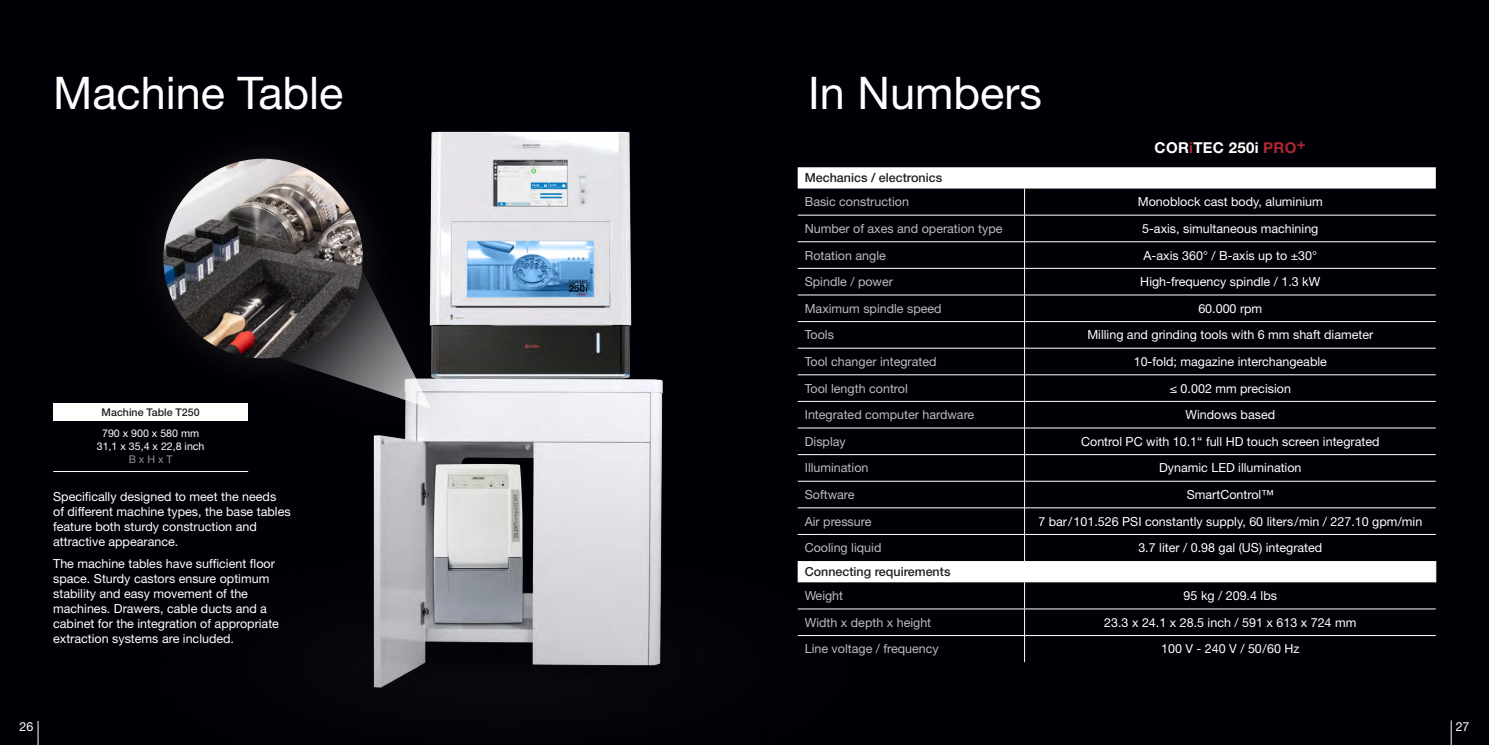
<style>
.page{position:relative;width:1489px;height:745px;background:#fff}
.page>*{position:absolute;margin:0;border:0;box-sizing:border-box;transform-origin:0 0}
.t1{font:45px "Helvetica Neue LT Pro";color:#fff}
.t2{font:700 15px "Helvetica Neue LT Pro";letter-spacing:.02em;color:#fff}
.t3{font:12.5px/15px "Helvetica Neue LT Pro";color:#fff}
.t4{font:12.5px "Helvetica Neue LT Pro";color:#bcbdc0}
.t5{font:500 12.5px "Helvetica Neue LT Pro";color:#231f20}
.t6{font:10.62px/12.8px "Helvetica Neue LT Pro";color:#fff;text-align:center}
.t7{font:500 10.62px "Helvetica Neue LT Pro";color:#231f20}
.t8{font:10.62px "Helvetica Neue LT Pro";color:#939598}
.s1{color:#af2732}
</style>
<div class="page">
<div style="left:0;top:0;width:1488px;height:744px;background:#000006"></div>
<svg style="left:1450px;top:720px;width:1px;height:24px"></svg>
<img style="left:37px;top:131px;width:1101px;height:613px">
<div style="left:147px;top:138px;width:334px;height:322px;background:#231f20;opacity:.31"></div>
<svg style="left:197px;top:187px;width:234px;height:221px"></svg>
<div style="left:128px;top:124px;width:270px;height:269px;background:#231f20;opacity:.75"></div>
<svg style="left:163px;top:159px;width:200px;height:199px"></svg>
<img style="left:163px;top:159px;width:200px;height:199px;border-radius:100px">
<svg style="left:797px;top:167px;width:638px;height:415px"></svg>
<hr style="left:1024px;top:215px;width:411px;height:1px;background:#fff">
<hr style="left:1024px;top:241px;width:411px;height:1px;background:#fff">
<hr style="left:1024px;top:268px;width:411px;height:1px;background:#fff">
<hr style="left:1024px;top:294px;width:411px;height:1px;background:#fff">
<hr style="left:1024px;top:321px;width:411px;height:1px;background:#fff">
<hr style="left:1024px;top:348px;width:411px;height:1px;background:#fff">
<hr style="left:797px;top:374px;width:227px;height:1px;background:#fff">
<hr style="left:1024px;top:374px;width:411px;height:1px;background:#fff">
<hr style="left:797px;top:401px;width:227px;height:1px;background:#fff">
<hr style="left:1024px;top:401px;width:411px;height:1px;background:#fff">
<hr style="left:797px;top:427px;width:227px;height:1px;background:#fff">
<hr style="left:1024px;top:427px;width:411px;height:1px;background:#fff">
<hr style="left:797px;top:454px;width:227px;height:1px;background:#fff">
<hr style="left:1024px;top:454px;width:411px;height:1px;background:#fff">
<hr style="left:797px;top:480px;width:227px;height:1px;background:#fff">
<hr style="left:1024px;top:480px;width:411px;height:1px;background:#fff">
<hr style="left:797px;top:507px;width:227px;height:1px;background:#fff">
<hr style="left:1024px;top:507px;width:411px;height:1px;background:#fff">
<hr style="left:797px;top:534px;width:227px;height:1px;background:#fff">
<hr style="left:1024px;top:534px;width:411px;height:1px;background:#fff">
<svg style="left:1435px;top:561px;width:1px;height:21px"></svg>
<hr style="left:797px;top:608px;width:227px;height:1px;background:#fff">
<hr style="left:1024px;top:608px;width:411px;height:1px;background:#fff">
<hr style="left:797px;top:635px;width:227px;height:1px;background:#fff">
<hr style="left:1024px;top:635px;width:411px;height:1px;background:#fff">
<svg style="left:1024px;top:582px;width:1px;height:79px"></svg>
<hr style="left:797px;top:215px;width:227px;height:1px;background:#fff">
<hr style="left:797px;top:241px;width:227px;height:1px;background:#fff">
<hr style="left:797px;top:268px;width:227px;height:1px;background:#fff">
<hr style="left:797px;top:294px;width:227px;height:1px;background:#fff">
<hr style="left:797px;top:321px;width:227px;height:1px;background:#fff">
<svg style="left:1024px;top:188px;width:1px;height:372px"></svg>
<hr style="left:797px;top:348px;width:227px;height:1px;background:#fff">
<div style="left:53px;top:403px;width:195px;height:18px;background:#fff"></div>
<hr style="left:53px;top:471px;width:195px;height:1px;background:#fff">
<h1 class="t1" style="left:53px;top:65px;width:292px">Machine Table</h1>
<p class="t7" style="left:102px;top:406px;width:99px">Machine Table T250</p>
<p class="t6" style="left:97px;top:426px;width:109px">790 x 900 x 580 mm<br>31,1 x 35,4 x 22,8 inch</p>
<p class="t8" style="left:129px;top:452px;width:45px">B x H x T</p>
<p class="t3" style="left:53px;top:488px;width:239px">Specifically designed to meet the needs<br>of different machine types, the base tables feature both sturdy construction and attractive appearance.</p>
<p class="t3" style="left:53px;top:555px;width:227px">The machine tables have sufficient floor space. Sturdy castors ensure optimum stability and easy movement of the machines. Drawers, cable ducts and a cabinet for the integration of appropriate extraction systems are included.</p>
<h1 class="t1" style="left:808px;top:65px;width:235px">In Numbers</h1>
<p class="t2" style="left:1154px;top:138px;width:153px">COR<span class="s1">i</span>TEC 250i <span class="s1">PRO</span><sup>+</sup></p>
<p class="t5" style="left:804px;top:170px;width:139px">Mechanics / electronics</p>
<p class="t4" style="left:804px;top:194px;width:106px">Basic construction</p>
<p class="t3" style="left:1137px;top:194px;width:186px">Monoblock cast body, aluminium</p>
<p class="t4" style="left:804px;top:220px;width:199px">Number of axes and operation type</p>
<p class="t3" style="left:1142px;top:220px;width:178px">5-axis, simultaneous machining</p>
<p class="t4" style="left:804px;top:247px;width:83px">Rotation angle</p>
<p class="t3" style="left:1143px;top:247px;width:175px">A-axis 360° / B-axis up to ±30°</p>
<p class="t4" style="left:804px;top:274px;width:90px">Spindle / power</p>
<p class="t3" style="left:1140px;top:274px;width:181px">High-frequency spindle / 1.3 kW</p>
<p class="t4" style="left:804px;top:300px;width:138px">Maximum spindle speed</p>
<p class="t3" style="left:1198px;top:300px;width:65px">60.000 rpm</p>
<p class="t4" style="left:804px;top:327px;width:31px">Tools</p>
<p class="t3" style="left:1087px;top:327px;width:287px">Milling and grinding tools with 6 mm shaft diameter</p>
<p class="t4" style="left:804px;top:353px;width:133px">Tool changer integrated</p>
<p class="t3" style="left:1133px;top:353px;width:195px">10-fold; magazine interchangeable</p>
<p class="t4" style="left:804px;top:380px;width:105px">Tool length control</p>
<p class="t3" style="left:1169px;top:380px;width:123px">≤ 0.002 mm precision</p>
<p class="t4" style="left:804px;top:407px;width:171px">Integrated computer hardware</p>
<p class="t3" style="left:1185px;top:406px;width:91px">Windows based</p>
<p class="t4" style="left:804px;top:433px;width:42px">Display</p>
<p class="t3" style="left:1081px;top:433px;width:300px">Control PC with 10.1“ full HD touch screen integrated</p>
<p class="t4" style="left:804px;top:460px;width:65px">Illumination</p>
<p class="t3" style="left:1158px;top:460px;width:144px">Dynamic LED illumination</p>
<p class="t4" style="left:804px;top:486px;width:51px">Software</p>
<p class="t3" style="left:1186px;top:486px;width:88px">SmartControl™</p>
<p class="t4" style="left:804px;top:513px;width:68px">Air pressure</p>
<p class="t3" style="left:1038px;top:513px;width:385px">7 bar/101.526 PSI constantly supply, 60 liters/min / 227.10 gpm/min</p>
<p class="t4" style="left:804px;top:540px;width:78px">Cooling liquid</p>
<p class="t3" style="left:1138px;top:539px;width:185px">3.7 liter / 0.98 gal (US) integrated</p>
<p class="t5" style="left:804px;top:563px;width:147px">Connecting requirements</p>
<p class="t4" style="left:804px;top:587px;width:40px">Weight</p>
<p class="t3" style="left:1183px;top:587px;width:95px">95 kg / 209.4 lbs</p>
<p class="t4" style="left:804px;top:614px;width:128px">Width x depth x height</p>
<p class="t3" style="left:1104px;top:614px;width:253px">23.3 x 24.1 x 28.5 inch / 591 x 613 x 724 mm</p>
<p class="t4" style="left:804px;top:640px;width:136px">Line voltage / frequency</p>
<p class="t3" style="left:1160px;top:640px;width:140px">100 V - 240 V / 50/60 Hz</p>
<p class="t3" style="left:19px;top:718px;width:15px">26</p>
<p class="t3" style="left:1455px;top:718px;width:15px">27</p>
</div>
